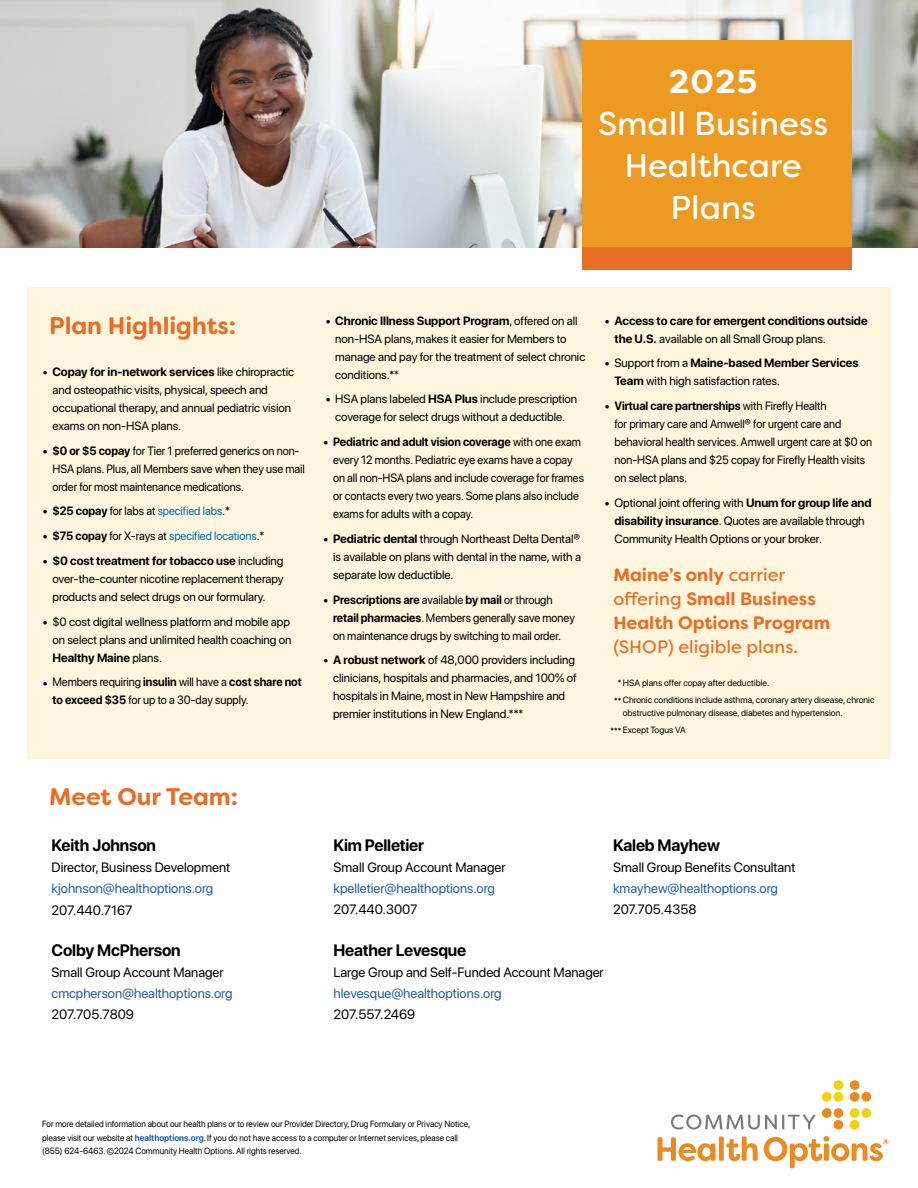
<style>
.page{position:relative;width:918px;height:1188px;background:#fff}
.page>*{position:absolute;margin:0;border:0;box-sizing:border-box;transform-origin:0 0}
.t1{font:33px/42px "Filson Soft";color:#fff;text-align:center}
.t2{font:700 33px "Filson Soft";color:#fff}
.t3{font:700 24px "Filson Soft";color:#e86e25}
.t4{font:700 18px/24px "Filson Soft";color:#e86e25}
.t5{font:18px "Filson Soft";color:#e86e25}
.t6{font:700 16.5px "SF Pro Display";letter-spacing:-.01em;color:#000}
.t7{font:13.5px "SF Pro Display";color:#000}
.t8{font:13.5px "SF Pro Display";color:#215e9e}
.t9{font:12px/18px "SF Pro Display";letter-spacing:-.005em;color:#000}
.t10{font:700 12px/18px "SF Pro Display";letter-spacing:-.005em;color:#000}
.t11{font:12px "SF Pro Display";letter-spacing:-.005em;color:#006cb7;scale:.95 1}
.t12{font:9px/13.5px "SF Pro Display";color:#000;scale:.95 1}
.t13{font:9px/16.8px "SF Pro Display";color:#000}
.s1{font-weight:700}
.s2{color:#000}
.s3{font-weight:700;color:#000}
.s4{font-weight:400}
.s5{font-weight:700;color:#215e9e}
</style>
<div class="page">
<img style="left:0;top:0;width:918px;height:247px">
<svg style="left:821px;top:1080px;width:51px;height:22px"></svg>
<svg style="left:671px;top:1108px;width:201px;height:22px"></svg>
<svg style="left:657px;top:1136px;width:231px;height:32px"></svg>
<div style="left:582px;top:41px;width:270px;height:226px;background:#ed9a22"></div>
<div style="left:582px;top:247px;width:270px;height:23px;background:#e86e25"></div>
<div style="left:27px;top:287px;width:864px;height:471px;background:#fdf5dd"></div>
<h1 class="t2" style="left:669px;top:60px;width:90px">2025</h1>
<h1 class="t1" style="left:598px;top:102px;width:232px">Small Business<br>Healthcare<br>Plans</h1>
<h2 class="t3" style="left:49px;top:310px;width:189px">Plan Highlights:</h2>
<p class="t9" style="left:335px;top:311px;width:252px;text-indent:-10px">• <span class="s1">Chronic Illness Support Program</span>, offered on all non-HSA plans, makes it easier for Members to manage and pay for the treatment of select chronic conditions.**</p>
<p class="t9" style="left:326px;top:390px;width:253px;text-align:center">• HSA plans labeled <span class="s1">HSA Plus</span> include prescription coverage for select drugs without a deductible.</p>
<p class="t9" style="left:333px;top:432px;width:252px;text-indent:-10px">• <span class="s1">Pediatric and adult vision coverage</span> with one exam every 12 months. Pediatric eye exams have a copay on all non-HSA plans and include coverage for frames or contacts every two years. Some plans also include exams for adults with a copay.</p>
<p class="t9" style="left:333px;top:529px;width:249px;text-align:justify;text-indent:-10px">• <span class="s1">Pediatric dental</span> through Northeast Delta Dental® is available on plans with dental in the name, with a separate low deductible.</p>
<p class="t9" style="left:333px;top:590px;width:243px;text-indent:-10px">• <span class="s1">Prescriptions are</span> available <span class="s1">by mail</span> or through <span class="s1">retail pharmacies</span>. Members generally save money on maintenance drugs by switching to mail order.</p>
<p class="t9" style="left:333px;top:651px;width:245px;text-indent:-10px">• <span class="s1">A robust network</span> of 48,000 providers including clinicians, hospitals and pharmacies, and 100% of hospitals in Maine, most in New Hampshire and premier institutions in New England.***</p>
<p class="t9" style="left:52px;top:362px;width:243px;text-indent:-10px">• <span class="s1">Copay for in-network services</span> like chiropractic and osteopathic visits, physical, speech and occupational therapy, and annual pediatric vision exams on non-HSA plans.</p>
<p class="t9" style="left:52px;top:441px;width:254px;text-indent:-10px">• <span class="s1">$0 or $5 copay</span> for Tier 1 preferred generics on non-<br>HSA plans. Plus, all Members save when they use mail order for most maintenance medications.</p>
<p class="t11" style="left:43px;top:503px;width:198px"><span class="s2">•</span> <span class="s3">$25 copay</span> <span class="s2">for labs at</span> specified labs<span class="s2">.*</span></p>
<p class="t11" style="left:43px;top:527px;width:235px"><span class="s2">•</span> <span class="s3">$75 copay</span> <span class="s2">for X-rays at</span> specified locations<span class="s2">.*</span></p>
<p class="t9" style="left:52px;top:551px;width:233px;text-align:justify;text-indent:-10px">• <span class="s1">$0 cost treatment for tobacco use</span> including over-the-counter nicotine replacement therapy products and select drugs on our formulary.</p>
<p class="t9" style="left:52px;top:612px;width:240px;text-indent:-10px">• $0 cost digital wellness platform and mobile app on select plans and unlimited health coaching on<br><span class="s1">Healthy Maine</span> plans.</p>
<p class="t9" style="left:52px;top:673px;width:251px;text-indent:-10px">• Members requiring <span class="s1">insulin</span> will have a <span class="s1">cost share not to exceed $35</span> for up to a 30-day supply.</p>
<p class="t10" style="left:615px;top:311px;width:255px;text-indent:-10px"><span class="s4">•</span> Access to care for emergent conditions outside the U.S. <span class="s4">available on all Small Group plans.</span></p>
<p class="t9" style="left:615px;top:354px;width:246px;text-indent:-10px">• Support from a <span class="s1">Maine-based Member Services<br>Team</span> with high satisfaction rates.</p>
<p class="t9" style="left:615px;top:396px;width:259px;text-indent:-10px">• <span class="s1">Virtual care partnerships</span> with Firefly Health<br>for primary care and Amwell® for urgent care and behavioral health services. Amwell urgent care at $0 on non-HSA plans and $25 copay for Firefly Health visits on select plans.</p>
<p class="t9" style="left:615px;top:493px;width:259px;text-indent:-10px">• Optional joint offering with <span class="s1">Unum for group life and disability insurance</span>. Quotes are available through<br>Community Health Options or your broker.</p>
<h3 class="t4" style="left:613px;top:563px;width:218px">Maine’s only <span class="s4">carrier offering</span> Small Business<br>Health Options Program</h3>
<h3 class="t5" style="left:613px;top:635px;width:186px">(SHOP) eligible plans.</h3>
<p class="t13" style="left:614px;top:674px;width:262px;text-indent:4px">* HSA plans offer copay after deductible.<br>** Chronic conditions include asthma, coronary artery disease, chronic</p>
<p class="t13" style="left:611px;top:705px;width:234px;text-indent:12px">obstructive pulmonary disease, diabetes and hypertension. *** Except Togus VA</p>
<h2 class="t3" style="left:49px;top:781px;width:190px">Meet Our Team:</h2>
<h3 class="t6" style="left:52px;top:833px;width:106px">Keith Johnson</h3>
<p class="t7" style="left:52px;top:857px;width:180px">Director, Business Development</p>
<p class="t8" style="left:52px;top:878px;width:163px">kjohnson@healthoptions.org</p>
<p class="t7" style="left:52px;top:901px;width:82px">207.440.7167</p>
<h3 class="t6" style="left:52px;top:938px;width:131px">Colby McPherson</h3>
<p class="t7" style="left:52px;top:962px;width:174px">Small Group Account Manager</p>
<p class="t8" style="left:52px;top:983px;width:182px">cmcpherson@healthoptions.org</p>
<p class="t7" style="left:52px;top:1004px;width:84px">207.705.7809</p>
<h3 class="t6" style="left:333px;top:833px;width:92px">Kim Pelletier</h3>
<p class="t7" style="left:333px;top:857px;width:174px">Small Group Account Manager</p>
<p class="t8" style="left:333px;top:878px;width:163px">kpelletier@healthoptions.org</p>
<p class="t7" style="left:333px;top:899px;width:86px">207.440.3007</p>
<h3 class="t6" style="left:613px;top:833px;width:108px">Kaleb Mayhew</h3>
<p class="t7" style="left:613px;top:857px;width:184px">Small Group Benefits Consultant</p>
<p class="t8" style="left:613px;top:878px;width:166px">kmayhew@healthoptions.org</p>
<p class="t7" style="left:613px;top:899px;width:85px">207.705.4358</p>
<h3 class="t6" style="left:333px;top:938px;width:134px">Heather Levesque</h3>
<p class="t7" style="left:333px;top:962px;width:272px">Large Group and Self-Funded Account Manager</p>
<p class="t8" style="left:333px;top:983px;width:170px">hlevesque@healthoptions.org</p>
<p class="t7" style="left:333px;top:1004px;width:83px">207.557.2469</p>
<p class="t12" style="left:42px;top:1117px;width:452px">For more detailed information about our health plans or to review our Provider Directory, Drug Formulary or Privacy Notice, please visit our website at <span class="s5">healthoptions.org</span>. If you do not have access to a computer or Internet services, please call (855) 624-6463. ©2024 Community Health Options. All rights reserved.</p>
</div>
